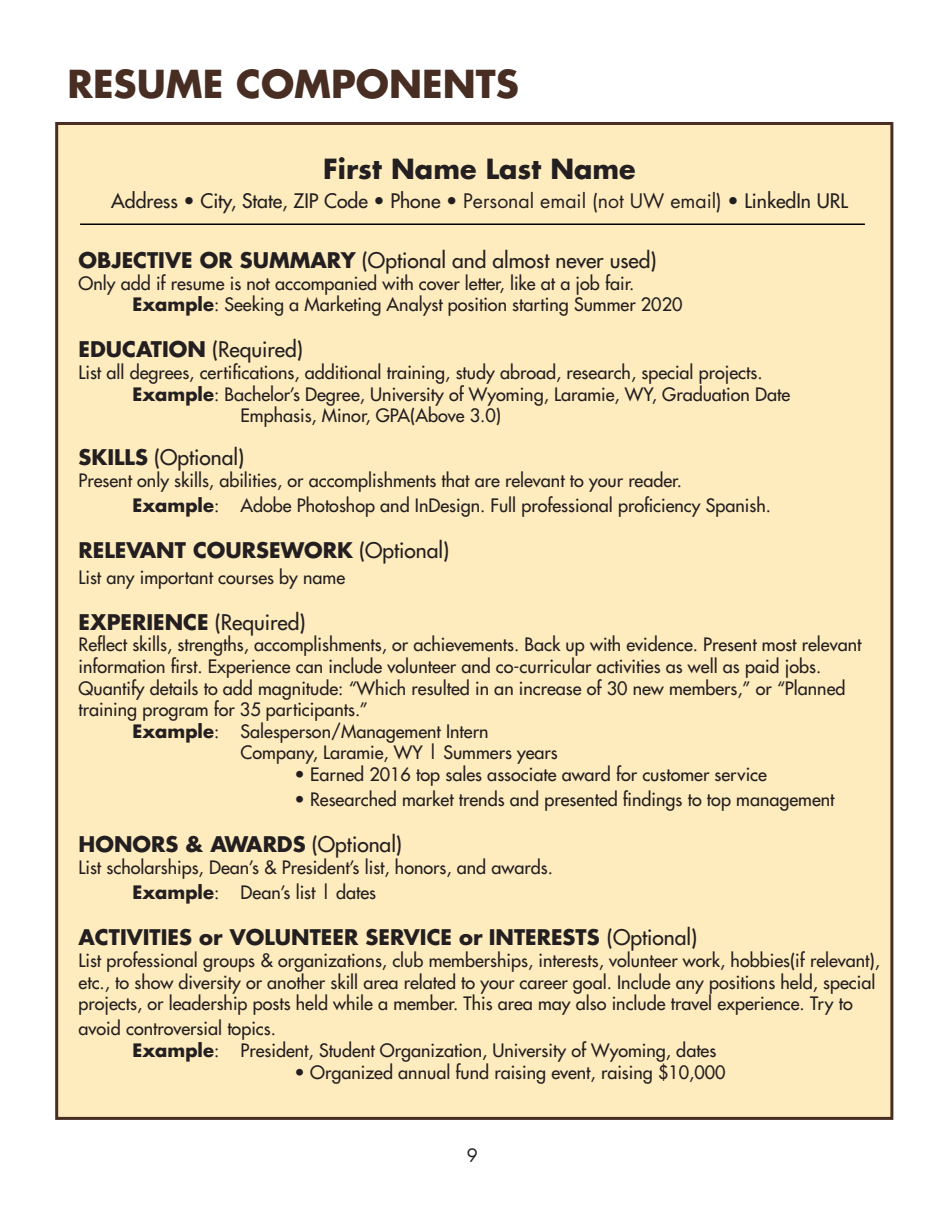
<style>
.page{position:relative;width:945px;height:1215px;background:#fff}
.page>*{position:absolute;margin:0;border:0;box-sizing:border-box;transform-origin:0 0}
.t1{font:700 37.5px "Futura";color:#482d23}
.t2{font:700 27px "Futura";color:#231f20}
.t3{font:700 21px "Futura";color:#231f20}
.t4{font:21px "Futura";color:#231f20}
.t5{font:19.5px "Futura";color:#231f20}
.t6{font:18px/21.6px "Futura";color:#231f20}
.t7{font:18px "Futura";color:#231f20}
.s1{font-style:inherit}
.s2{font-weight:700}
.s3{font-weight:400}
</style>
<div class="page">
<div style="left:55px;top:122px;width:838px;height:998px;background:#feebbe;border:3px solid #482d23"></div>
<hr style="left:80px;top:224px;width:785px;height:1px;background:#000">
<p class="t1" style="left:68px;top:57px;width:453px">RESUME COMPONENTS</p>
<p class="t2" style="left:323px;top:150px;width:314px">First Name Last Name</p>
<p class="t5" style="left:111px;top:188px;width:738px">Address • City, State, ZIP Code • Phone • <span class="s1">Personal email (not UW email)</span> • LinkedIn URL</p>
<p class="t4" style="left:79px;top:247px;width:580px"><span class="s2">OBJECTIVE OR SUMMARY</span> (Optional and almost never used)</p>
<p class="t6" style="left:79px;top:272px;width:557px">Only add if resume is not accompanied with cover letter, like at a job fair.</p>
<p class="t6" style="left:133px;top:294px;width:551px"><span class="s2">Example</span>: Seeking a Marketing Analyst position starting Summer 2020</p>
<p class="t4" style="left:79px;top:336px;width:226px"><span class="s2">EDUCATION</span> (Required)</p>
<p class="t6" style="left:79px;top:361px;width:686px">List all degrees, certifications, additional training, study abroad, research, special projects.</p>
<p class="t6" style="left:133px;top:383px;width:659px"><span class="s2">Example</span>: Bachelor’s Degree, University of Wyoming, Laramie, WY, Graduation Date</p>
<p class="t6" style="left:241px;top:405px;width:262px">Emphasis, Minor, GPA(Above 3.0)</p>
<p class="t4" style="left:79px;top:444px;width:167px"><span class="s2">SKILLS</span> (Optional)</p>
<p class="t6" style="left:79px;top:469px;width:605px">Present only skills, abilities, or accomplishments that are relevant to your reader.</p>
<p class="t6" style="left:133px;top:495px;width:640px"><span class="s2">Example</span>: Adobe Photoshop and InDesign. Full professional proficiency Spanish.</p>
<p class="t3" style="left:79px;top:536px;width:372px">RELEVANT COURSEWORK <span class="s3">(Optional)</span></p>
<p class="t6" style="left:79px;top:566px;width:268px">List any important courses by name</p>
<p class="t3" style="left:79px;top:607px;width:229px">EXPERIENCE <span class="s3">(Required)</span></p>
<p class="t6" style="left:79px;top:634px;width:784px">Reflect skills, strengths, accomplishments, or achievements. Back up with evidence. Present most relevant information first. Experience can include volunteer and co-curricular activities as well as paid jobs.<br>Quantify details to add magnitude: “Which resulted in an increase of 30 new members,” or “Planned training program for 35 participants.”</p>
<p class="t6" style="left:133px;top:720px;width:358px"><span class="s2">Example</span>: Salesperson/Management Intern</p>
<p class="t6" style="left:241px;top:742px;width:319px">Company, Laramie, WY | Summers years</p>
<p class="t6" style="left:295px;top:763px;width:474px">• Earned 2016 top sales associate award for customer service</p>
<p class="t6" style="left:295px;top:789px;width:541px">• Researched market trends and presented findings to top management</p>
<p class="t3" style="left:79px;top:830px;width:325px">HONORS &amp; AWARDS <span class="s3">(Optional)</span></p>
<p class="t6" style="left:79px;top:856px;width:476px">List scholarships, Dean’s &amp; President’s list, honors, and awards.</p>
<p class="t6" style="left:133px;top:882px;width:245px"><span class="s2">Example</span>: Dean’s list | dates</p>
<p class="t3" style="left:79px;top:923px;width:620px">ACTIVITIES or VOLUNTEER SERVICE or INTERESTS <span class="s3">(Optional)</span></p>
<p class="t6" style="left:79px;top:949px;width:803px">List professional groups &amp; organizations, club memberships, interests, volunteer work, hobbies(if relevant), etc., to show diversity or another skill area related to your career goal. Include any positions held, special projects, or leadership posts held while a member. This area may also include travel experience. Try to</p>
<p class="t6" style="left:79px;top:1018px;width:199px">avoid controversial topics.</p>
<p class="t6" style="left:133px;top:1039px;width:585px"><span class="s2">Example</span>: President, Student Organization, University of Wyoming, dates</p>
<p class="t6" style="left:295px;top:1061px;width:433px">• Organized annual fund raising event, raising $10,000</p>
<p class="t7" style="left:467px;top:1143px;width:13px">9</p>
</div>
